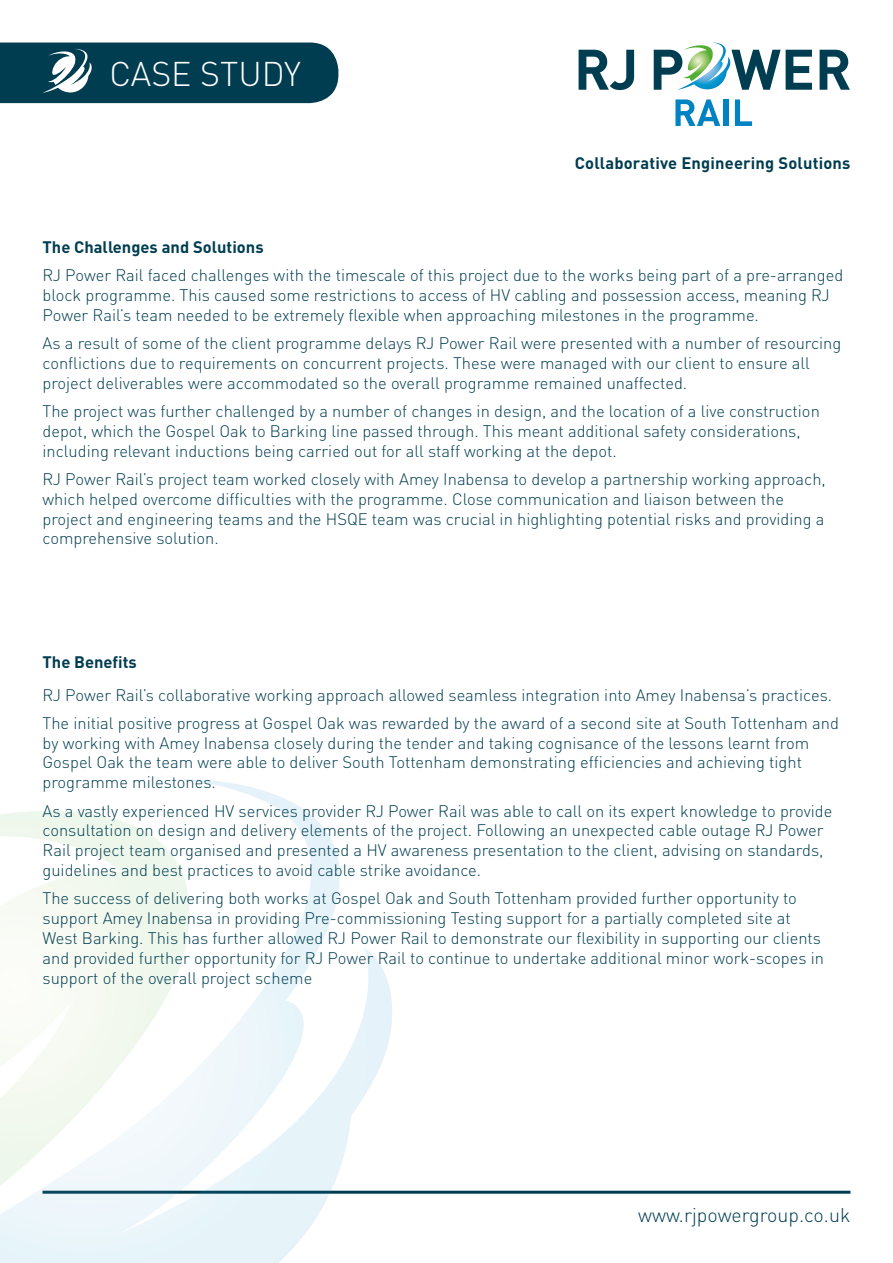
<style>
.page{position:relative;width:893px;height:1263px;background:#fff}
.page>*{position:absolute;margin:0;border:0;box-sizing:border-box;transform-origin:0 0}
.t1{font:300 33.9px "DIN";color:#fff}
.t2{font:300 19.65px "DIN";color:#003d50}
.t3{font:300 16.5px/19.8px "DIN";color:#003d50}
.t4{font:700 16.5px "DIN";color:#003d50}
</style>
<div class="page">
<svg style="left:579px;top:50px;width:55px;height:40px"></svg>
<svg style="left:820px;top:50px;width:30px;height:40px"></svg>
<svg style="left:654px;top:43px;width:158px;height:47px"></svg>
<svg style="left:675px;top:99px;width:45px;height:27px"></svg>
<div style="left:723px;top:99px;width:6px;height:27px;background:#0082c3"></div>
<svg style="left:735px;top:99px;width:17px;height:27px"></svg>
<hr style="left:43px;top:1191px;width:807px;height:3px;background:#003d50">
<svg style="left:0;top:779px;width:394px;height:484px"></svg>
<svg style="left:0;top:811px;width:191px;height:417px"></svg>
<svg style="left:0;top:43px;width:338px;height:60px;background:#0f485a"></svg>
<h1 class="t1" style="left:109px;top:53px;width:193px">CASE STUDY</h1>
<p class="t4" style="left:575px;top:152px;width:277px">Collaborative Engineering Solutions</p>
<p class="t4" style="left:43px;top:236px;width:223px">The Challenges and Solutions</p>
<p class="t3" style="left:43px;top:265px;width:802px">RJ Power Rail faced challenges with the timescale of this project due to the works being part of a pre-arranged block programme. This caused some restrictions to access of HV cabling and possession access, meaning RJ<br>Power Rail’s team needed to be extremely flexible when approaching milestones in the programme.</p>
<p class="t3" style="left:43px;top:333px;width:800px">As a result of some of the client programme delays RJ Power Rail were presented with a number of resourcing conflictions due to requirements on concurrent projects. These were managed with our client to ensure all project deliverables were accommodated so the overall programme remained unaffected.</p>
<p class="t3" style="left:43px;top:401px;width:779px">The project was further challenged by a number of changes in design, and the location of a live construction depot, which the Gospel Oak to Barking line passed through. This meant additional safety considerations, including relevant inductions being carried out for all staff working at the depot.</p>
<p class="t3" style="left:43px;top:469px;width:785px">RJ Power Rail’s project team worked closely with Amey Inabensa to develop a partnership working approach, which helped overcome difficulties with the programme. Close communication and liaison between the project and engineering teams and the HSQE team was crucial in highlighting potential risks and providing a comprehensive solution.</p>
<p class="t4" style="left:43px;top:651px;width:96px">The Benefits</p>
<p class="t3" style="left:43px;top:680px;width:798px;line-height:28.3px">RJ Power Rail’s collaborative working approach allowed seamless integration into Amey Inabensa’s practices.<br>The initial positive progress at Gospel Oak was rewarded by the award of a second site at South Tottenham and</p>
<p class="t3" style="left:43px;top:733px;width:768px">by working with Amey Inabensa closely during the tender and taking cognisance of the lessons learnt from<br>Gospel Oak the team were able to deliver South Tottenham demonstrating efficiencies and achieving tight programme milestones.</p>
<p class="t3" style="left:43px;top:800px;width:791px">As a vastly experienced HV services provider RJ Power Rail was able to call on its expert knowledge to provide consultation on design and delivery elements of the project. Following an unexpected cable outage RJ Power Rail project team organised and presented a HV awareness presentation to the client, advising on standards, guidelines and best practices to avoid cable strike avoidance.</p>
<p class="t3" style="left:43px;top:888px;width:783px">The success of delivering both works at Gospel Oak and South Tottenham provided further opportunity to support Amey Inabensa in providing Pre-commissioning Testing support for a partially completed site at West Barking. This has further allowed RJ Power Rail to demonstrate our flexibility in supporting our clients and provided further opportunity for RJ Power Rail to continue to undertake additional minor work-scopes in support of the overall project scheme</p>
<p class="t2" style="left:638px;top:1202px;width:214px">www.rjpowergroup.co.uk</p>
</div>
